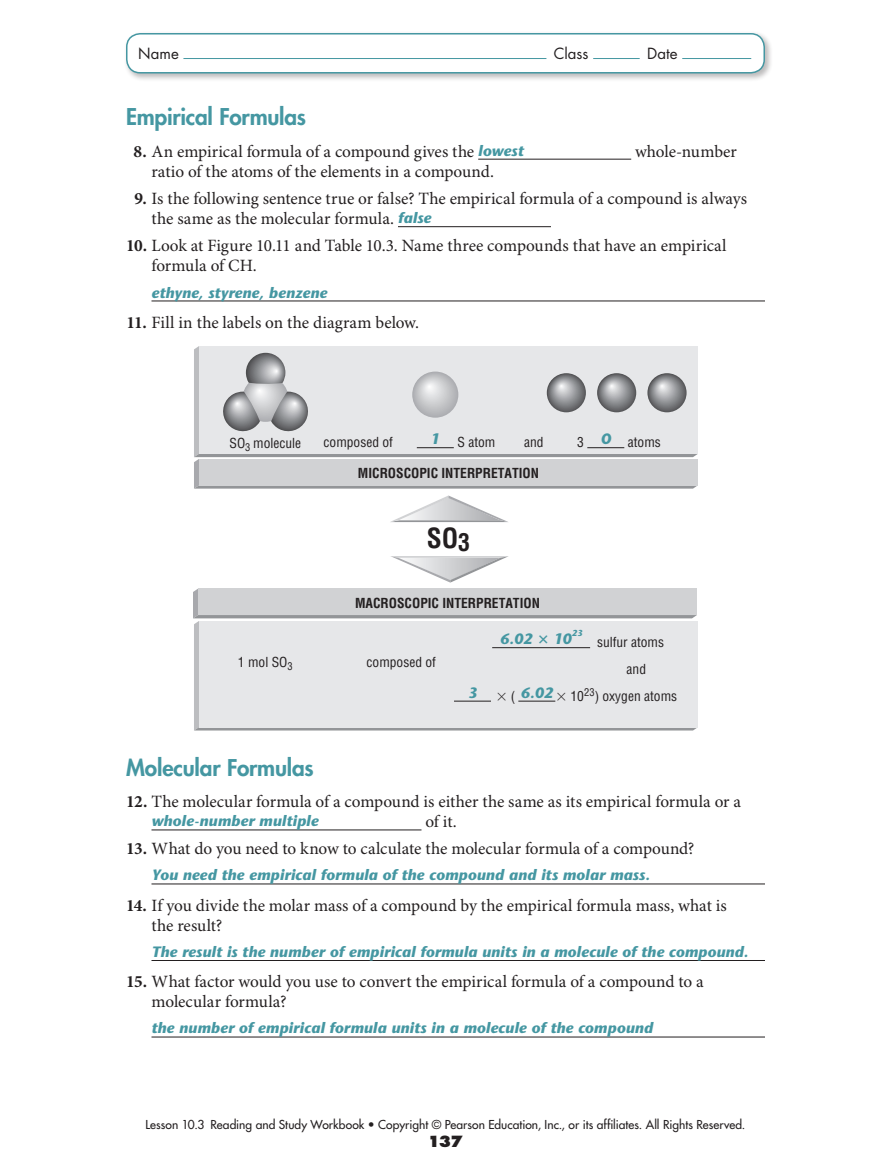
<style>
.page{position:relative;width:891px;height:1175px;background:#fff}
.page>*{position:absolute;margin:0;border:0;box-sizing:border-box;transform-origin:0 0}
.t1{font:700 condensed 27px "Helvetica";color:#231f20}
.t2{font:800 22.5px "Futura Std";letter-spacing:-.01em;color:#4597a2}
.t3{font:17.25px/20.2px "Minion Pro";letter-spacing:-.005em;color:#231f20}
.t4{font:italic 700 15px "Stone Sans Std";letter-spacing:.01em;color:#4597a2}
.t5{font:15px "Futura Std";letter-spacing:.005em;color:#231f20}
.t6{font:800 15px "Futura Std";color:#231f20}
.t7{font:condensed 13.5px "Helvetica";color:#231f20}
.t8{font:700 condensed 13.5px "Helvetica";color:#231f20}
.t9{font:500 12px "Futura Std";letter-spacing:.005em;color:#231f20}
.t10{font:italic 700 8.7px "Stone Sans Std";color:#4597a2}
.s1{font-weight:700}
</style>
<div class="page">
<div style="left:124px;top:31px;width:649px;height:51px;background:#231f20;opacity:.3"></div>
<div style="left:127px;top:34px;width:637px;height:39px;background:#fff;border-radius:14px"></div>
<div style="left:126px;top:33px;width:639px;height:41px;border:2px solid #4597a2;border-radius:14px"></div>
<hr style="left:183px;top:58px;width:363px;height:1px;background:#4597a2">
<hr style="left:593px;top:58px;width:47px;height:1px;background:#4597a2">
<hr style="left:682px;top:58px;width:69px;height:1px;background:#4597a2">
<hr style="left:152px;top:300px;width:613px;height:1px;background:#231f20">
<hr style="left:152px;top:883px;width:613px;height:1px;background:#231f20">
<hr style="left:152px;top:960px;width:613px;height:1px;background:#231f20">
<hr style="left:152px;top:1036px;width:613px;height:1px;background:#231f20">
<hr style="left:478px;top:159px;width:153px;height:1px;background:#231f20">
<hr style="left:398px;top:226px;width:153px;height:1px;background:#231f20">
<svg style="left:390px;top:495px;width:118px;height:27px"></svg>
<svg style="left:391px;top:556px;width:118px;height:26px"></svg>
<svg style="left:194px;top:346px;width:504px;height:142px;background:#d5d6d8"></svg>
<svg style="left:412px;top:371px;width:46px;height:47px;background:#c5c6c9"></svg>
<hr style="left:417px;top:447px;width:37px;height:1px;background:#231f20">
<hr style="left:587px;top:447px;width:37px;height:1px;background:#231f20">
<hr style="left:152px;top:829px;width:270px;height:1px;background:#231f20">
<svg style="left:193px;top:588px;width:505px;height:142px;background:#dedfe1"></svg>
<p class="t5" style="left:138px;top:44px;width:42px">Name</p>
<p class="t5" style="left:554px;top:44px;width:36px">Class</p>
<p class="t5" style="left:647px;top:44px;width:32px">Date</p>
<p class="t2" style="left:126px;top:102px;width:182px">Empirical Formulas</p>
<p class="t3" style="left:134px;top:142px;width:342px"><span class="s1">8.</span> An empirical formula of a compound gives the</p>
<p class="t3" style="left:635px;top:142px;width:103px">whole-number</p>
<p class="t3" style="left:151px;top:162px;width:344px">ratio of the atoms of the elements in a compound.</p>
<p class="t3" style="left:152px;top:189px;width:597px;text-indent:-17px"><span class="s1">9.</span> Is the following sentence true or false? The empirical formula of a compound is always the same as the molecular formula.</p>
<p class="t3" style="left:152px;top:236px;width:577px;text-indent:-26px"><span class="s1">10.</span> Look at Figure 10.11 and Table 10.3. Name three compounds that have an empirical formula of CH.</p>
<p class="t4" style="left:478px;top:141px;width:47px">lowest</p>
<p class="t4" style="left:398px;top:209px;width:35px">false</p>
<p class="t4" style="left:151px;top:283px;width:177px">ethyne, styrene, benzene</p>
<p class="t3" style="left:127px;top:313px;width:294px"><span class="s1">11.</span> Fill in the labels on the diagram below.</p>
<p class="t7" style="left:230px;top:434px;width:73px">SO<sub>3</sub> molecule</p>
<p class="t7" style="left:324px;top:434px;width:71px">composed of</p>
<p class="t4" style="left:431px;top:430px;width:11px">1</p>
<p class="t4" style="left:601px;top:430px;width:12px">O</p>
<p class="t7" style="left:458px;top:434px;width:39px">S atom</p>
<p class="t7" style="left:524px;top:434px;width:21px">and</p>
<p class="t7" style="left:577px;top:434px;width:8px">3</p>
<p class="t7" style="left:628px;top:434px;width:34px">atoms</p>
<p class="t8" style="left:358px;top:464px;width:183px">MICROSCOPIC INTERPRETATION</p>
<p class="t1" style="left:427px;top:521px;width:45px">SO<sub>3</sub></p>
<p class="t7" style="left:238px;top:653px;width:56px">1 mol SO<sub>3</sub></p>
<p class="t8" style="left:355px;top:594px;width:186px">MACROSCOPIC INTERPRETATION</p>
<p class="t7" style="left:367px;top:653px;width:71px">composed of</p>
<p class="t10" style="left:572px;top:627px;width:12px">23</p>
<p class="t4" style="left:500px;top:629px;width:73px">6.02 ∙ 10</p>
<p class="t7" style="left:597px;top:634px;width:69px">sulfur atoms</p>
<p class="t7" style="left:627px;top:660px;width:21px">and</p>
<p class="t4" style="left:468px;top:683px;width:11px">3</p>
<p class="t4" style="left:520px;top:683px;width:34px">6.02</p>
<p class="t7" style="left:511px;top:687px;width:6px">(</p>
<p class="t7" style="left:570px;top:687px;width:108px">10<sup>23</sup>) oxygen atoms</p>
<p class="t2" style="left:126px;top:753px;width:189px">Molecular Formulas</p>
<p class="t3" style="left:425px;top:792px;width:317px;text-indent:-299px"><span class="s1">12.</span> The molecular formula of a compound is either the same as its empirical formula or a of it.</p>
<p class="t3" style="left:126px;top:839px;width:570px"><span class="s1">13.</span> What do you need to know to calculate the molecular formula of a compound?</p>
<p class="t3" style="left:152px;top:895px;width:577px;text-indent:-26px"><span class="s1">14.</span> If you divide the molar mass of a compound by the empirical formula mass, what is the result?</p>
<p class="t4" style="left:151px;top:812px;width:169px">whole-number multiple</p>
<p class="t4" style="left:151px;top:866px;width:500px">You need the empirical formula of the compound and its molar mass.</p>
<p class="t4" style="left:151px;top:942px;width:599px">The result is the number of empirical formula units in a molecule of the compound.</p>
<p class="t3" style="left:152px;top:972px;width:554px;text-indent:-25px"><span class="s1">15.</span> What factor would you use to convert the empirical formula of a compound to a molecular formula?</p>
<p class="t4" style="left:151px;top:1019px;width:503px">the number of empirical formula units in a molecule of the compound</p>
<p class="t9" style="left:145px;top:1117px;width:601px">Lesson 10.3 Reading and Study Workbook • Copyright © Pearson Education, Inc., or its affiliates. All Rights Reserved.</p>
<p class="t6" style="left:428px;top:1132px;width:37px">137</p>
</div>
